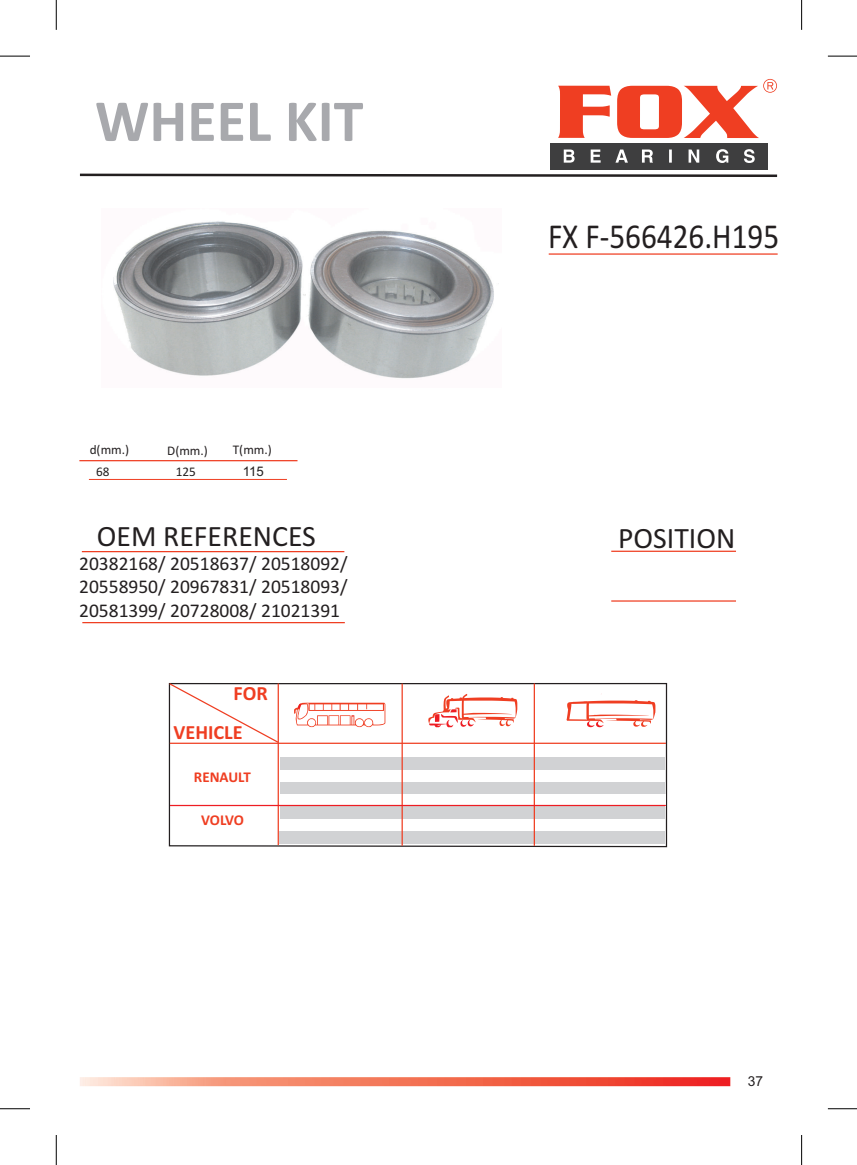
<style>
.page{position:relative;width:857px;height:1165px;background:#fff}
.page>*{position:absolute;margin:0;border:0;box-sizing:border-box;transform-origin:0 0}
.t1{font:700 60px "Calibri";color:#a8a9ad}
.t2{font:35.25px "Calibri";color:#231f20;scale:.89 1}
.t3{font:29.75px "Calibri";color:#231f20}
.t4{font:700 20.25px "Calibri";color:#ef3e22}
.t5{font:19.5px/23.8px "Calibri";color:#231f20;text-align:justify}
.t6{font:700 15px "Calibri";letter-spacing:-.01em;color:#ef3e22}
.t7{font:13.75px "Arial";color:#231f20}
.t8{font:13.25px "Calibri";color:#231f20}
.t9{font:13.25px "Arial";color:#231f20}
</style>
<div class="page">
<div style="left:550px;top:143px;width:217px;height:26px;background:#3e3e3f"></div>
<svg style="left:563px;top:150px;width:11px;height:13px"></svg>
<svg style="left:590px;top:150px;width:10px;height:13px"></svg>
<svg style="left:615px;top:150px;width:13px;height:13px"></svg>
<svg style="left:642px;top:150px;width:11px;height:13px"></svg>
<svg style="left:669px;top:150px;width:3px;height:13px"></svg>
<svg style="left:688px;top:150px;width:11px;height:13px"></svg>
<svg style="left:558px;top:79px;width:219px;height:59px"></svg>
<svg style="left:716px;top:149px;width:12px;height:14px"></svg>
<svg style="left:744px;top:149px;width:10px;height:14px"></svg>
<svg style="left:79px;top:173px;width:699px;height:4px"></svg>
<hr style="left:79px;top:460px;width:218px;height:1px;background:#ef3e22">
<hr style="left:89px;top:479px;width:198px;height:1px;background:#ef3e22">
<img style="left:80px;top:1077px;width:650px;height:9px">
<hr style="left:82px;top:622px;width:263px;height:1px;background:#ef3e22">
<hr style="left:548px;top:253px;width:229px;height:2px;background:#ef3e22">
<hr style="left:611px;top:551px;width:125px;height:1px;background:#ef3e22">
<hr style="left:611px;top:600px;width:125px;height:2px;background:#ef3e22">
<hr style="left:82px;top:551px;width:262px;height:1px;background:#ef3e22">
<svg style="left:168px;top:682px;width:499px;height:166px"></svg>
<svg style="left:294px;top:703px;width:91px;height:24px"></svg>
<div style="left:279px;top:831px;width:385px;height:13px;background:#d1d2d4"></div>
<svg style="left:428px;top:694px;width:89px;height:33px"></svg>
<svg style="left:566px;top:694px;width:89px;height:33px"></svg>
<hr style="left:170px;top:743px;width:496px;height:1px;background:#ef3e22">
<hr style="left:278px;top:683px;width:1px;height:162px;background:#ef3e22">
<div style="left:280px;top:745px;width:385px;height:12px;background:#fff"></div>
<div style="left:280px;top:782px;width:384px;height:12px;background:#d1d2d4"></div>
<div style="left:280px;top:794px;width:385px;height:13px;background:#fff"></div>
<div style="left:280px;top:807px;width:384px;height:12px;background:#d1d2d4"></div>
<div style="left:280px;top:757px;width:384px;height:12px;background:#d1d2d4"></div>
<svg style="left:168px;top:682px;width:112px;height:62px"></svg>
<hr style="left:401px;top:684px;width:2px;height:162px;background:#ef3e22">
<hr style="left:533px;top:683px;width:2px;height:163px;background:#ef3e22">
<hr style="left:170px;top:805px;width:496px;height:1px;background:#ee1d23">
<img style="left:113px;top:221px;width:381px;height:158px">
<hr style="left:0;top:1108px;width:30px;height:1px;background:#000">
<hr style="left:56px;top:1135px;width:1px;height:30px;background:#000">
<hr style="left:0;top:56px;width:30px;height:1px;background:#000">
<hr style="left:56px;top:0;width:1px;height:30px;background:#000">
<svg style="left:828px;top:56px;width:29px;height:1px"></svg>
<hr style="left:801px;top:0;width:1px;height:30px;background:#000">
<svg style="left:828px;top:1108px;width:29px;height:1px"></svg>
<hr style="left:801px;top:1135px;width:1px;height:30px;background:#000">
<h1 class="t1" style="left:95px;top:96px;width:270px">WHEEL KIT</h1>
<p class="t8" style="left:90px;top:444px;width:41px">d(mm.)</p>
<p class="t8" style="left:167px;top:445px;width:42px">D(mm.)</p>
<p class="t8" style="left:233px;top:444px;width:40px">T(mm.)</p>
<p class="t8" style="left:96px;top:466px;width:15px">68</p>
<p class="t8" style="left:176px;top:466px;width:22px">125</p>
<p class="t9" style="left:243px;top:466px;width:23px">115</p>
<h3 class="t3" style="left:97px;top:524px;width:221px">OEM REFERENCES</h3>
<p class="t5" style="left:79px;top:553px;width:270px">20382168/ 20518637/ 20518092/ 20558950/ 20967831/ 20518093/ 20581399/ 20728008/ 21021391</p>
<p class="t4" style="left:234px;top:685px;width:36px">FOR</p>
<p class="t4" style="left:173px;top:724px;width:71px">VEHICLE</p>
<p class="t6" style="left:194px;top:771px;width:58px">RENAULT</p>
<p class="t6" style="left:201px;top:814px;width:44px">VOLVO</p>
<h2 class="t2" style="left:548px;top:222px;width:261px">FX F-566426.H195</h2>
<h3 class="t3" style="left:618px;top:526px;width:119px">POSITION</h3>
<p class="t7" style="left:747px;top:1076px;width:17px">37</p>
</div>
